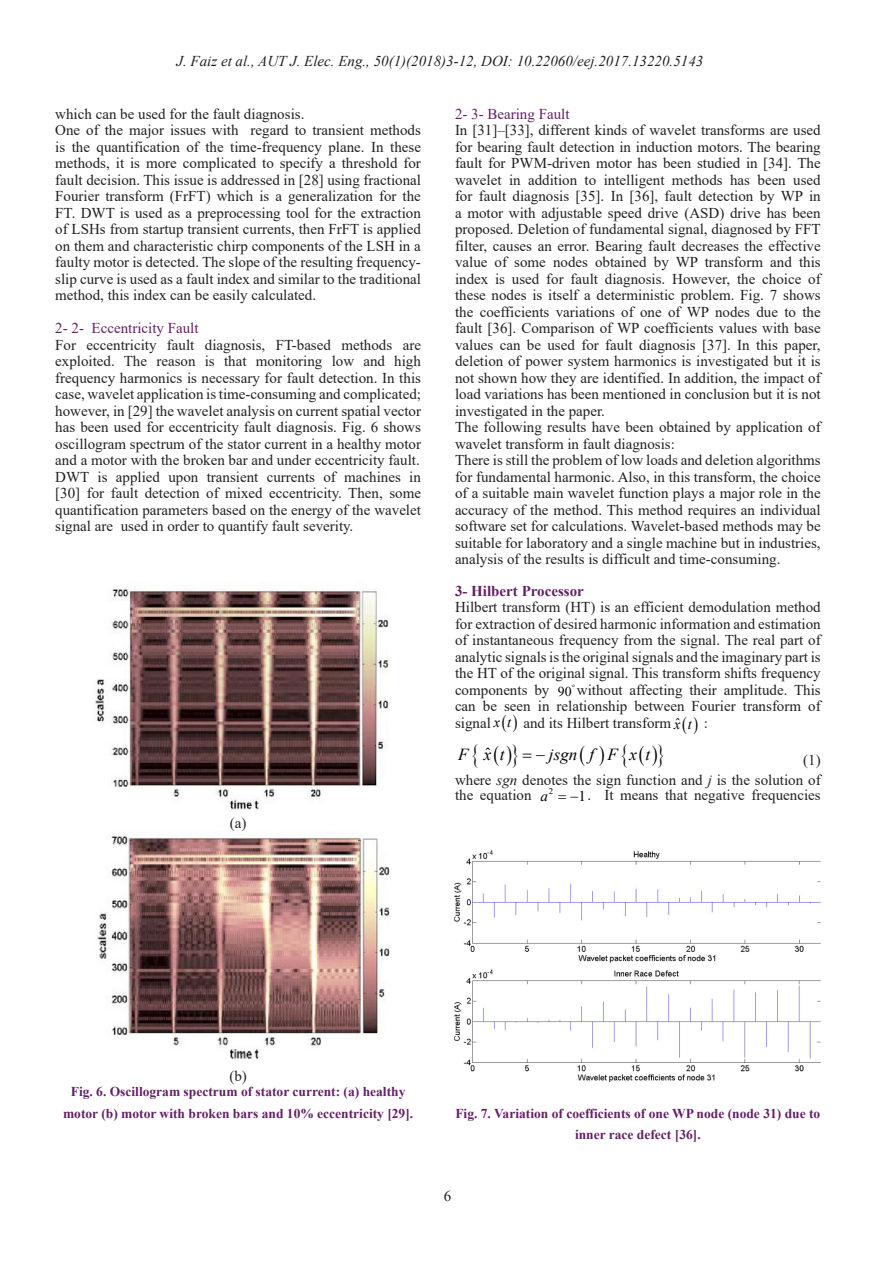
<style>
.page{position:relative;width:893px;height:1263px;background:#fff}
.page>*{position:absolute;margin:0;border:0;box-sizing:border-box;transform-origin:0 0}
.t1{font:italic 16.8px "Times New Roman";color:#000}
.t2{font:16.8px "Times New Roman";color:#000}
.Normal_Text{font:15px/16.5px "Times New Roman";color:#231f20;text-align:justify}
.t3{font:italic 15px "Times New Roman";color:#231f20}
.t4{font:15px "Times New Roman";color:#632065}
.t5{font:700 15px "Times New Roman";color:#632065}
.t6{font:14.55px "Times New Roman";color:#000}
.Captions__Figures__d{font:700 13.5px/21.6px "Times New Roman";color:#632065;text-align:center}
.t7{font:13.5px "Times New Roman";color:#000}
.t8{font:8.7px "Times New Roman";color:#000}
.s1{font-style:italic;font-size:14.55px;color:#000}
.s2{font-style:italic}
.s3{font-style:italic;font-size:14.85px}
.s4{color:#000}
.s5{font-size:14.85px;color:#000}
</style>
<div class="page">
<img style="left:454px;top:850px;width:367px;height:232px">
<img style="left:95px;top:588px;width:294px;height:222px">
<img style="left:97px;top:835px;width:293px;height:224px">
<p class="t3" style="left:176px;top:51px;width:528px">J. Faiz et al., AUT J. Elec. Eng., 50(1)(2018)3-12, DOI: 10.22060/eej.2017.13220.5143</p>
<p class="Normal_Text" style="left:55px;top:105px;width:251px">which can be used for the fault diagnosis.</p>
<p class="Normal_Text" style="left:55px;top:122px;width:367px">One of the major issues with regard to transient methods is the quantification of the time-frequency plane. In these methods, it is more complicated to specify a threshold for fault decision. This issue is addressed in [28] using fractional Fourier transform (FrFT) which is a generalization for the FT. DWT is used as a preprocessing tool for the extraction of LSHs from startup transient currents, then FrFT is applied on them and characteristic chirp components of the LSH in a faulty motor is detected. The slope of the resulting frequency&shy;slip curve is used as a fault index and similar to the traditional method, this index can be easily calculated.</p>
<p class="t4" style="left:55px;top:318px;width:145px">2- 2- Eccentricity Fault</p>
<p class="Normal_Text" style="left:55px;top:336px;width:367px">For eccentricity fault diagnosis, FT-based methods are exploited. The reason is that monitoring low and high frequency harmonics is necessary for fault detection. In this case, wavelet application is time-consuming and complicated; however, in [29] the wavelet analysis on current spatial vector has been used for eccentricity fault diagnosis. Fig. 6 shows oscillogram spectrum of the stator current in a healthy motor and a motor with the broken bar and under eccentricity fault.</p>
<p class="Normal_Text" style="left:55px;top:468px;width:367px">DWT is applied upon transient currents of machines in [30] for fault detection of mixed eccentricity. Then, some quantification parameters based on the energy of the wavelet signal are used in order to quantify fault severity.</p>
<p class="Normal_Text" style="left:230px;top:814px;width:17px">)a(</p>
<p class="t4" style="left:455px;top:103px;width:116px">2- 3- Bearing Fault</p>
<p class="Normal_Text" style="left:455px;top:122px;width:367px">In [31]–[33], different kinds of wavelet transforms are used for bearing fault detection in induction motors. The bearing fault for PWM-driven motor has been studied in [34]. The wavelet in addition to intelligent methods has been used for fault diagnosis [35]. In [36], fault detection by WP in a motor with adjustable speed drive (ASD) drive has been proposed. Deletion of fundamental signal, diagnosed by FFT filter, causes an error. Bearing fault decreases the effective value of some nodes obtained by WP transform and this index is used for fault diagnosis. However, the choice of these nodes is itself a deterministic problem. Fig. 7 shows the coefficients variations of one of WP nodes due to the fault [36]. Comparison of WP coefficients values with base values can be used for fault diagnosis [37]. In this paper, deletion of power system harmonics is investigated but it is not shown how they are identified. In addition, the impact of load variations has been mentioned in conclusion but it is not investigated in the paper.</p>
<p class="Normal_Text" style="left:455px;top:419px;width:367px">The following results have been obtained by application of wavelet transform in fault diagnosis:</p>
<p class="Normal_Text" style="left:455px;top:452px;width:367px">There is still the problem of low loads and deletion algorithms for fundamental harmonic. Also, in this transform, the choice of a suitable main wavelet function plays a major role in the accuracy of the method. This method requires an individual software set for calculations. Wavelet-based methods may be suitable for laboratory and a single machine but in industries, analysis of the results is difficult and time-consuming.</p>
<p class="t5" style="left:455px;top:580px;width:130px">3- Hilbert Processor</p>
<p class="Normal_Text" style="left:455px;top:599px;width:367px">Hilbert transform (HT) is an efficient demodulation method for extraction of desired harmonic information and estimation of instantaneous frequency from the signal. The real part of analytic signals is the original signals and the imaginary part is the HT of the original signal. This transform shifts frequency components by</p>
<p class="Normal_Text" style="left:455px;top:681px;width:367px;text-indent:122px">without affecting their amplitude. This can be seen in relationship between Fourier transform of signal <span class="s1">x t</span></p>
<p class="t7" style="left:558px;top:682px;width:15px">90</p>
<p class="Normal_Text" style="left:523px;top:714px;width:170px">and its Hilbert transform <span class="s1">x t</span></p>
<p class="t6" style="left:675px;top:713px;width:6px">ˆ</p>
<p class="Normal_Text" style="left:704px;top:714px;width:6px">:</p>
<p class="t2" style="left:485px;top:742px;width:7px">ˆ</p>
<p class="t1" style="left:458px;top:743px;width:48px">F xt</p>
<p class="t1" style="left:536px;top:743px;width:116px">− jsgn f F x t</p>
<p class="Normal_Text" style="left:803px;top:751px;width:19px">(1)</p>
<p class="Normal_Text" style="left:455px;top:772px;width:367px;line-height:15px">where <span class="s2">sgn</span> denotes the sign function and <span class="s2">j</span> is the solution of the equation</p>
<p class="t8" style="left:540px;top:785px;width:14px">2<span class="s3">a</span></p>
<p class="Normal_Text" style="left:570px;top:786px;width:252px"><span class="s4">−</span><span class="s5">1</span>. It means that negative frequencies</p>
<p class="Normal_Text" style="left:229px;top:1068px;width:18px">)b(</p>
<p class="Captions__Figures__d" style="left:63px;top:1081px;width:352px">Fig. 6. Oscillogram spectrum of stator current: (a) healthy motor (b) motor with broken bars and 10% eccentricity [29].</p>
<p class="Captions__Figures__d" style="left:455px;top:1102px;width:366px">Fig. 7. Variation of coefficients of one WP node (node 31) due to inner race defect [36].</p>
<p class="Normal_Text" style="left:444px;top:1187px;width:9px">6</p>
</div>
